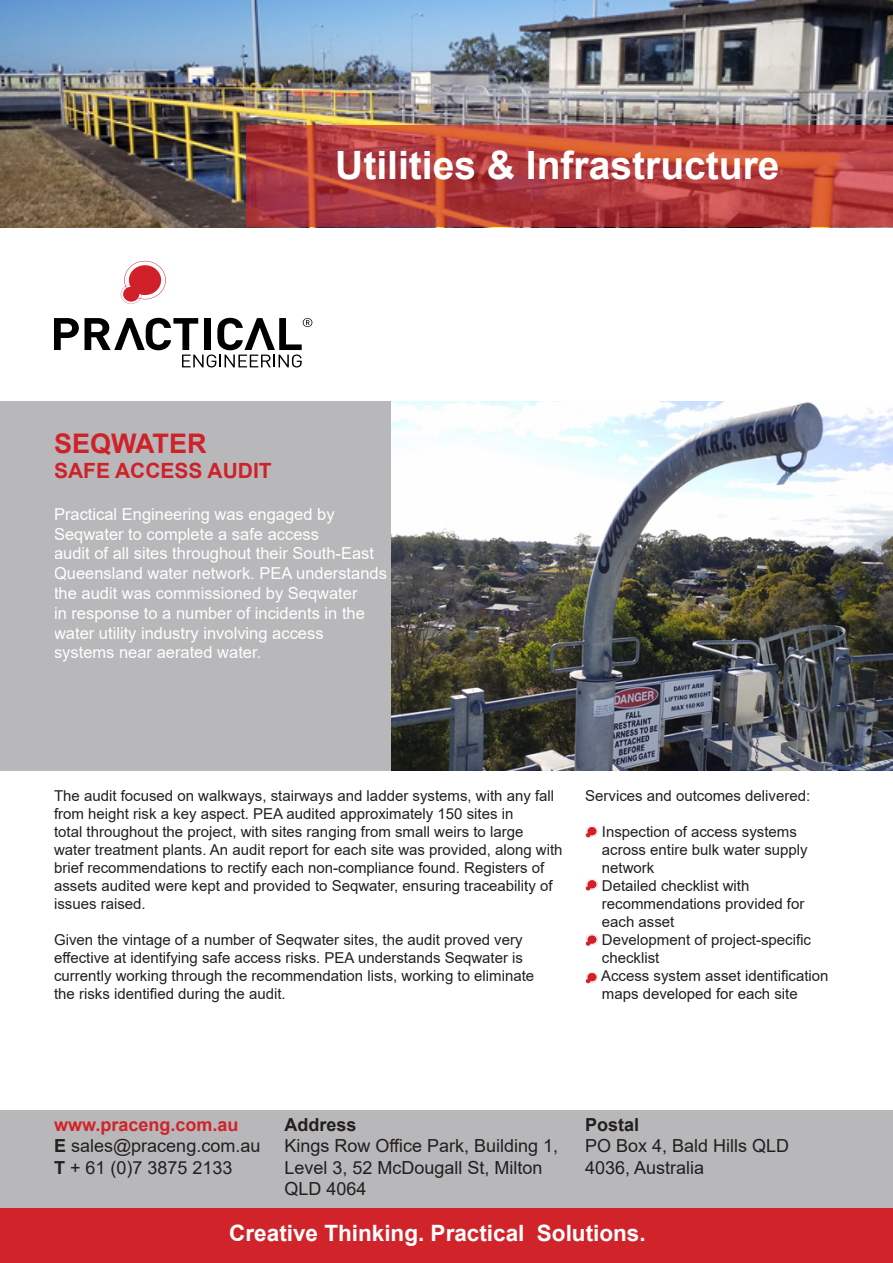
<style>
.page{position:relative;width:893px;height:1263px;background:#fff}
.page>*{position:absolute;margin:0;border:0;box-sizing:border-box;transform-origin:0 0}
.t1{font:700 39px "Arial";color:#fff}
.t2{font:700 27px "Arial";color:#cf212a}
.t3{font:700 22.5px "Arial";color:#fff}
.t4{font:700 21px "Arial";color:#cf212a}
.t5{font:18px/21.6px "Arial";color:#231f20}
.t6{font:700 18px "Arial";color:#d1232a}
.t7{font:700 18px "Arial";color:#231f20}
.t8{font:16.5px/19.8px "Arial";color:#fff}
.t9{font:15px/18px "Arial";color:#231f20}
.s1{font-weight:700}
</style>
<div class="page">
<img style="left:0;top:0;width:893px;height:227px">
<div style="left:0;top:1110px;width:893px;height:99px;background:#b8b7b9"></div>
<svg style="left:247px;top:126px;width:646px;height:101px;background:#b43f3c"></svg>
<svg style="left:121px;top:261px;width:45px;height:43px"></svg>
<svg style="left:54px;top:318px;width:25px;height:32px"></svg>
<svg style="left:85px;top:318px;width:227px;height:49px"></svg>
<img style="left:391px;top:401px;width:502px;height:369px">
<div style="left:54px;top:401px;width:337px;height:369px;background:#b8b7b9"></div>
<div style="left:0;top:401px;width:54px;height:369px;background:#b8b7b9"></div>
<div style="left:0;top:1209px;width:893px;height:54px;background:#d1232a"></div>
<svg style="left:585px;top:826px;width:13px;height:12px"></svg>
<svg style="left:585px;top:879px;width:13px;height:12px"></svg>
<svg style="left:585px;top:934px;width:13px;height:12px"></svg>
<svg style="left:585px;top:972px;width:13px;height:12px"></svg>
<p class="t1" style="left:335px;top:138px;width:446px">Utilities &amp; Infrastructure</p>
<p class="t2" style="left:54px;top:425px;width:154px">SEQWATER</p>
<p class="t4" style="left:54px;top:456px;width:219px">SAFE ACCESS AUDIT</p>
<p class="t8" style="left:54px;top:504px;width:282px">Practical Engineering was engaged by</p>
<p class="t8" style="left:54px;top:524px;width:267px">Seqwater to complete a safe access</p>
<p class="t8" style="left:54px;top:543px;width:334px">audit of all sites throughout their South-East Queensland water network. PEA understands the audit was commissioned by Seqwater<br>in response to a number of incidents in the water utility industry involving access</p>
<p class="t8" style="left:54px;top:642px;width:209px">systems near aerated water.</p>
<p class="t9" style="left:54px;top:786px;width:502px">The audit focused on walkways, stairways and ladder systems, with any fall from height risk a key aspect. PEA audited approximately 150 sites in</p>
<p class="t9" style="left:54px;top:822px;width:510px">total throughout the project, with sites ranging from small weirs to large water treatment plants. An audit report for each site was provided, along with brief recommendations to rectify each non-compliance found. Registers of assets audited were kept and provided to Seqwater, ensuring traceability of issues raised.</p>
<p class="t9" style="left:54px;top:930px;width:470px">Given the vintage of a number of Seqwater sites, the audit proved very</p>
<p class="t9" style="left:54px;top:948px;width:471px">effective at identifying safe access risks. PEA understands Seqwater is</p>
<p class="t9" style="left:54px;top:966px;width:482px">currently working through the recommendation lists, working to eliminate</p>
<p class="t9" style="left:54px;top:984px;width:233px">the risks identified during the audit.</p>
<p class="t9" style="left:585px;top:786px;width:227px">Services and outcomes delivered:</p>
<p class="t9" style="left:602px;top:822px;width:197px">Inspection of access systems</p>
<p class="t9" style="left:602px;top:840px;width:207px">across entire bulk water supply</p>
<p class="t9" style="left:602px;top:858px;width:54px">network</p>
<p class="t9" style="left:602px;top:876px;width:149px">Detailed checklist with</p>
<p class="t9" style="left:602px;top:894px;width:204px">recommendations provided for</p>
<p class="t9" style="left:602px;top:912px;width:74px">each asset</p>
<p class="t9" style="left:602px;top:930px;width:211px">Development of project-specific</p>
<p class="t9" style="left:602px;top:948px;width:59px">checklist</p>
<p class="t9" style="left:601px;top:966px;width:229px">Access system asset identification</p>
<p class="t9" style="left:602px;top:984px;width:197px">maps developed for each site</p>
<p class="t6" style="left:54px;top:1112px;width:186px">www.praceng.com.au</p>
<p class="t5" style="left:54px;top:1135px;width:208px"><span class="s1">E</span> sales@praceng.com.au</p>
<p class="t5" style="left:54px;top:1156px;width:180px"><span class="s1">T</span> + 61 (0)7 3875 2133</p>
<p class="t7" style="left:284px;top:1112px;width:74px">Address</p>
<p class="t5" style="left:284px;top:1135px;width:275px">Kings Row Office Park, Building 1,<br>Level 3, 52 McDougall St, Milton<br>QLD 4064</p>
<p class="t7" style="left:585px;top:1112px;width:56px">Postal</p>
<p class="t5" style="left:585px;top:1135px;width:206px">PO Box 4, Bald Hills QLD<br>4036, Australia</p>
<p class="t3" style="left:229px;top:1217px;width:418px">Creative Thinking. Practical Solutions.</p>
</div>
